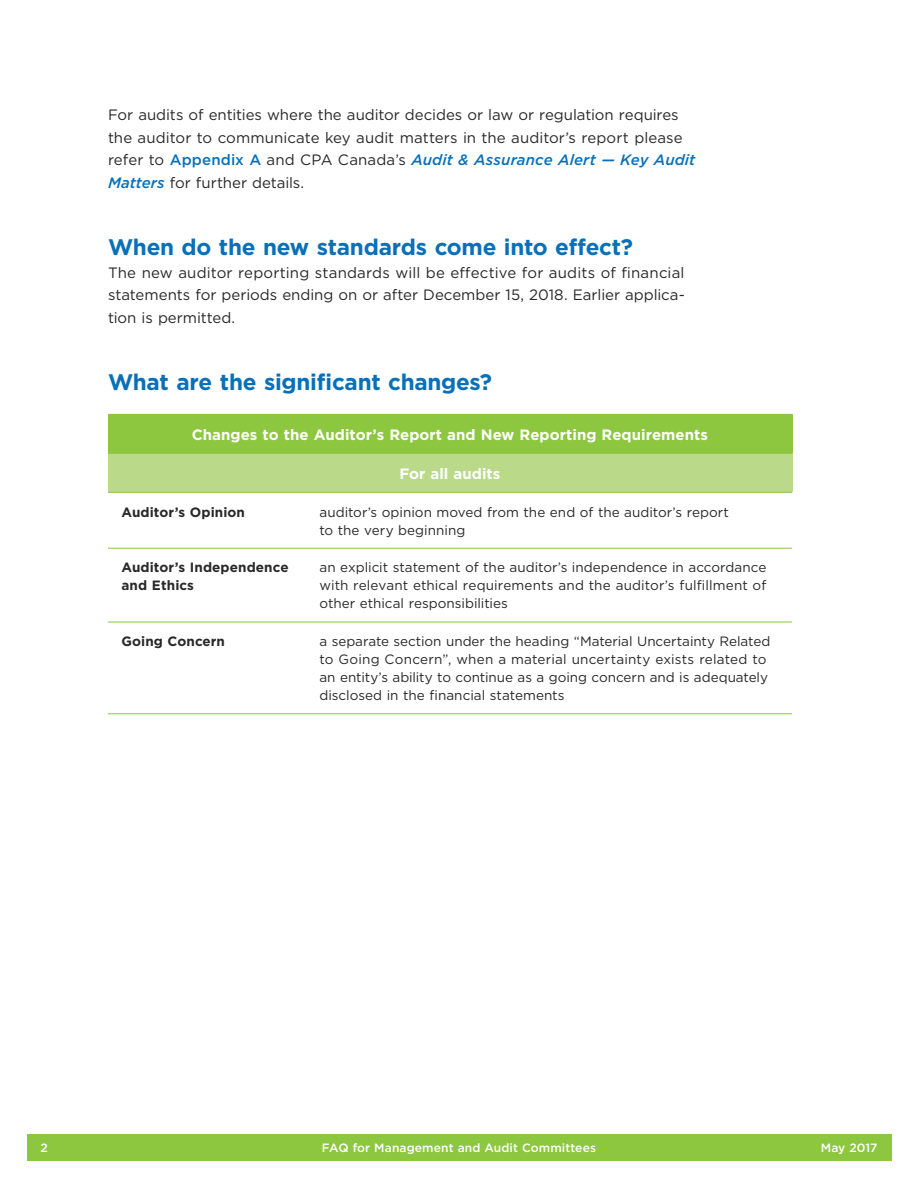
<style>
.page{position:relative;width:918px;height:1188px;background:#fff}
.page>*{position:absolute;margin:0;border:0;box-sizing:border-box;transform-origin:0 0}
.t1{font:700 22.5px "Gotham";letter-spacing:-.015em;color:#0870b9}
.t2{font:15px/22.5px "Gotham";color:#282829}
.t3{font:700 15px "Gotham";color:#fff}
.t4{font:italic 500 15px "Gotham";letter-spacing:.01em;color:#0870b9}
.t5{font:13.5px/18px "Gotham";color:#282829}
.t6{font:700 13.5px/18px "Gotham";letter-spacing:.005em;color:#282829}
.t7{font:500 12px "Gotham";letter-spacing:.005em;color:#fff}
.s1{font-weight:500;font-style:italic;color:#0870b9}
.s2{font-weight:400;font-style:normal;color:#282829}
.s3{font-style:normal}
</style>
<div class="page">
<hr style="left:108px;top:713px;width:684px;height:1px;background:#8dc740">
<hr style="left:108px;top:622px;width:684px;height:1px;background:#8dc740">
<hr style="left:108px;top:548px;width:684px;height:1px;background:#8dc740">
<div style="left:108px;top:414px;width:684px;height:39px;background:#8dc740"></div>
<div style="left:108px;top:453px;width:684px;height:39px;background:#bada8a"></div>
<hr style="left:108px;top:453px;width:684px;height:1px;background:#8dc740">
<hr style="left:108px;top:492px;width:684px;height:1px;background:#8dc740">
<div style="left:27px;top:1134px;width:864px;height:27px;background:#8dc740"></div>
<p class="t2" style="left:108px;top:105px;width:576px">For audits of entities where the auditor decides or law or regulation requires the auditor to communicate key audit matters in the auditor’s report please</p>
<p class="t2" style="left:108px;top:172px;width:198px"><span class="s1">Matters</span> for further details.</p>
<p class="t4" style="left:108px;top:154px;width:589px"><span class="s2">refer to</span> <span class="s3">Appendix A</span> <span class="s2">and CPA Canada’s</span> Audit &amp; Assurance Alert — Key Audit</p>
<h3 class="t1" style="left:108px;top:239px;width:526px">When do the new standards come into effect?</h3>
<p class="t2" style="left:108px;top:262px;width:578px;text-align:justify">The new auditor reporting standards will be effective for audits of financial statements for periods ending on or after December 15, 2018. Earlier applica&shy;tion is permitted.</p>
<h3 class="t1" style="left:108px;top:374px;width:386px">What are the significant changes?</h3>
<p class="t3" style="left:192px;top:429px;width:517px">Changes to the Auditor’s Report and New Reporting Requirements</p>
<p class="t3" style="left:400px;top:468px;width:102px">For all audits</p>
<p class="t6" style="left:122px;top:504px;width:125px">Auditor’s Opinion</p>
<p class="t5" style="left:320px;top:504px;width:411px">auditor’s opinion moved from the end of the auditor’s report to the very beginning</p>
<p class="t6" style="left:122px;top:560px;width:169px">Auditor’s Independence and Ethics</p>
<p class="t5" style="left:320px;top:560px;width:448px;text-align:justify">an explicit statement of the auditor’s independence in accordance with relevant ethical requirements and the auditor’s fulfillment of other ethical responsibilities</p>
<p class="t6" style="left:122px;top:634px;width:105px">Going Concern</p>
<p class="t5" style="left:320px;top:633px;width:452px">a separate section under the heading “Material Uncertainty Related to Going Concern”, when a material uncertainty exists related to an entity’s ability to continue as a going concern and is adequately disclosed in the financial statements</p>
<p class="t7" style="left:41px;top:1144px;width:9px">2</p>
<p class="t7" style="left:322px;top:1144px;width:276px">FAQ for Management and Audit Committees</p>
<p class="t7" style="left:821px;top:1144px;width:58px">May 2017</p>
</div>
